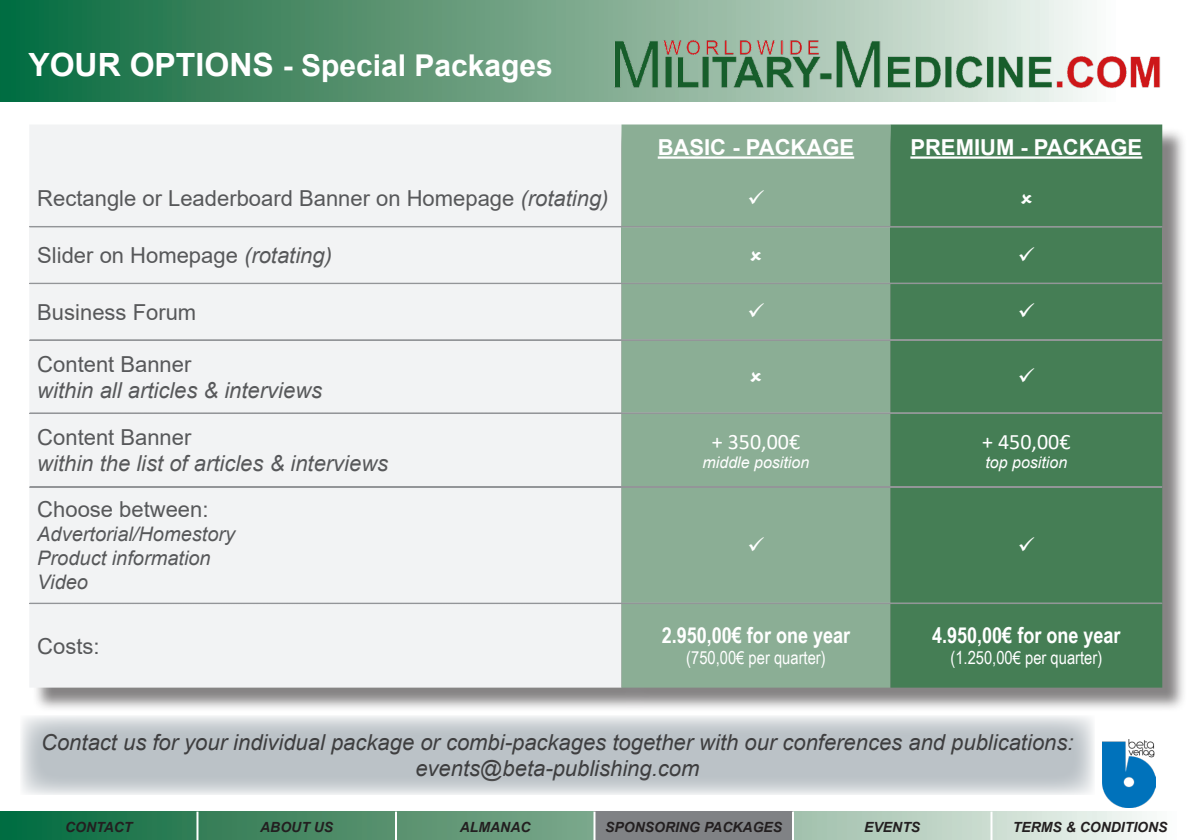
<style>
.page{position:relative;width:1191px;height:840px;background:#fff}
.page>*{position:absolute;margin:0;border:0;box-sizing:border-box;transform-origin:0 0}
.t1{font:700 30px "Arial";color:#fff}
.t2{font:22px "Arial";color:#57585a}
.t3{font:italic 22px/26.4px "Arial";color:#3e3e3f;text-align:center}
.t4{font:italic 22px "Arial";color:#57585a}
.t5{font:700 22px "Arial Narrow";color:#fff}
.t6{font:700 22px "Arial";color:#fff}
.t7{font:22px "Calibri";color:#fff}
.t8{font:italic 20px "Arial";color:#57585a}
.t9{font:18px "Arial Narrow";color:#fff}
.t10{font:italic 16px "Arial";color:#fff}
.t11{font:italic 700 14px "Arial";color:#231f20}
.s1{font-size:32px}
.s2{font-style:italic}
</style>
<div class="page">
<div style="left:0;top:0;width:1190px;height:101px;background:linear-gradient(to right,#066334,#fffefc)"></div>
<img style="left:612px;top:37px;width:550px;height:55px">
<img style="left:1102px;top:739px;width:53px;height:67px">
<svg style="left:0;top:811px;width:1147px;height:28px"></svg>
<div style="left:32px;top:127px;width:1155px;height:585px;background:#231f20;opacity:.55"></div>
<div style="left:29px;top:125px;width:592px;height:562px;background:#f2f3f4"></div>
<div style="left:621px;top:124px;width:269px;height:563px;background:#8bae95"></div>
<div style="left:890px;top:124px;width:272px;height:563px;background:#457e55"></div>
<div style="left:29px;top:226px;width:592px;height:57px;background:#f2f3f4"></div>
<div style="left:621px;top:226px;width:269px;height:57px;background:#8bae95"></div>
<div style="left:890px;top:226px;width:272px;height:57px;background:#457e55"></div>
<svg style="left:29px;top:226px;width:1133px;height:1px"></svg>
<svg style="left:29px;top:282px;width:1133px;height:2px"></svg>
<svg style="left:29px;top:339px;width:1133px;height:2px"></svg>
<svg style="left:29px;top:412px;width:1133px;height:1px"></svg>
<svg style="left:29px;top:486px;width:1133px;height:1px"></svg>
<svg style="left:29px;top:602px;width:1133px;height:1px"></svg>
<hr style="left:658px;top:156px;width:196px;height:3px;background:#fff">
<hr style="left:910px;top:156px;width:232px;height:3px;background:#fff">
<svg style="left:21px;top:716px;width:1073px;height:78px;fill:#bbc2c7"></svg>
<div style="left:594px;top:811px;width:199px;height:28px;background:#808285"></div>
<hr style="left:990px;top:811px;width:2px;height:28px;background:#fff">
<hr style="left:792px;top:811px;width:2px;height:28px;background:#fff">
<hr style="left:593px;top:811px;width:2px;height:28px;background:#fff">
<hr style="left:395px;top:811px;width:2px;height:28px;background:#fff">
<hr style="left:196px;top:811px;width:2px;height:28px;background:#fff">
<svg style="left:1021px;top:193px;width:10px;height:10px"></svg>
<svg style="left:750px;top:371px;width:11px;height:11px"></svg>
<svg style="left:749px;top:189px;width:15px;height:15px"></svg>
<svg style="left:749px;top:303px;width:15px;height:14px"></svg>
<svg style="left:1019px;top:303px;width:15px;height:14px"></svg>
<svg style="left:1019px;top:368px;width:15px;height:14px"></svg>
<svg style="left:749px;top:536px;width:15px;height:14px"></svg>
<svg style="left:1019px;top:536px;width:15px;height:14px"></svg>
<p class="t1" style="left:28px;top:45px;width:526px"><span class="s1">YOUR OPTIONS</span> - Special Packages</p>
<p class="t2" style="left:37px;top:183px;width:573px">Rectangle or Leaderboard Banner on Homepage <span class="s2">(rotating)</span></p>
<p class="t2" style="left:37px;top:240px;width:296px">Slider on Homepage <span class="s2">(rotating)</span></p>
<p class="t2" style="left:37px;top:297px;width:160px">Business Forum</p>
<p class="t2" style="left:37px;top:348px;width:156px">Content Banner</p>
<p class="t4" style="left:37px;top:376px;width:286px">within all articles &amp; interviews</p>
<p class="t2" style="left:37px;top:422px;width:156px">Content Banner</p>
<p class="t4" style="left:37px;top:449px;width:352px">within the list of articles &amp; interviews</p>
<p class="t2" style="left:37px;top:494px;width:173px">Choose between:</p>
<p class="t8" style="left:37px;top:521px;width:199px">Advertorial/Homestory</p>
<p class="t8" style="left:37px;top:545px;width:175px">Product information</p>
<p class="t8" style="left:37px;top:569px;width:52px">Video</p>
<p class="t6" style="left:658px;top:132px;width:198px">BASIC - PACKAGE</p>
<p class="t6" style="left:910px;top:132px;width:233px">PREMIUM - PACKAGE</p>
<p class="t7" style="left:712px;top:426px;width:90px">+ 350,00€</p>
<p class="t10" style="left:702px;top:452px;width:108px">middle position</p>
<p class="t7" style="left:982px;top:426px;width:90px">+ 450,00€</p>
<p class="t10" style="left:985px;top:452px;width:83px">top position</p>
<p class="t2" style="left:37px;top:630px;width:64px">Costs:</p>
<p class="t5" style="left:661px;top:618px;width:190px">2.950,00€ for one year</p>
<p class="t9" style="left:686px;top:644px;width:141px">(750,00€ per quarter)</p>
<p class="t5" style="left:932px;top:618px;width:190px">4.950,00€ for one year</p>
<p class="t9" style="left:950px;top:644px;width:153px">(1.250,00€ per quarter)</p>
<p class="t3" style="left:41px;top:729px;width:1034px">Contact us for your individual package or combi-packages together with our conferences and publications: events@beta-publishing.com</p>
<p class="t11" style="left:65px;top:816px;width:69px">CONTACT</p>
<p class="t11" style="left:260px;top:816px;width:75px">ABOUT US</p>
<p class="t11" style="left:460px;top:816px;width:72px">ALMANAC</p>
<p class="t11" style="left:605px;top:816px;width:179px">SPONSORING PACKAGES</p>
<p class="t11" style="left:864px;top:816px;width:58px">EVENTS</p>
<p class="t11" style="left:1012px;top:816px;width:156px">TERMS &amp; CONDITIONS</p>
</div>
